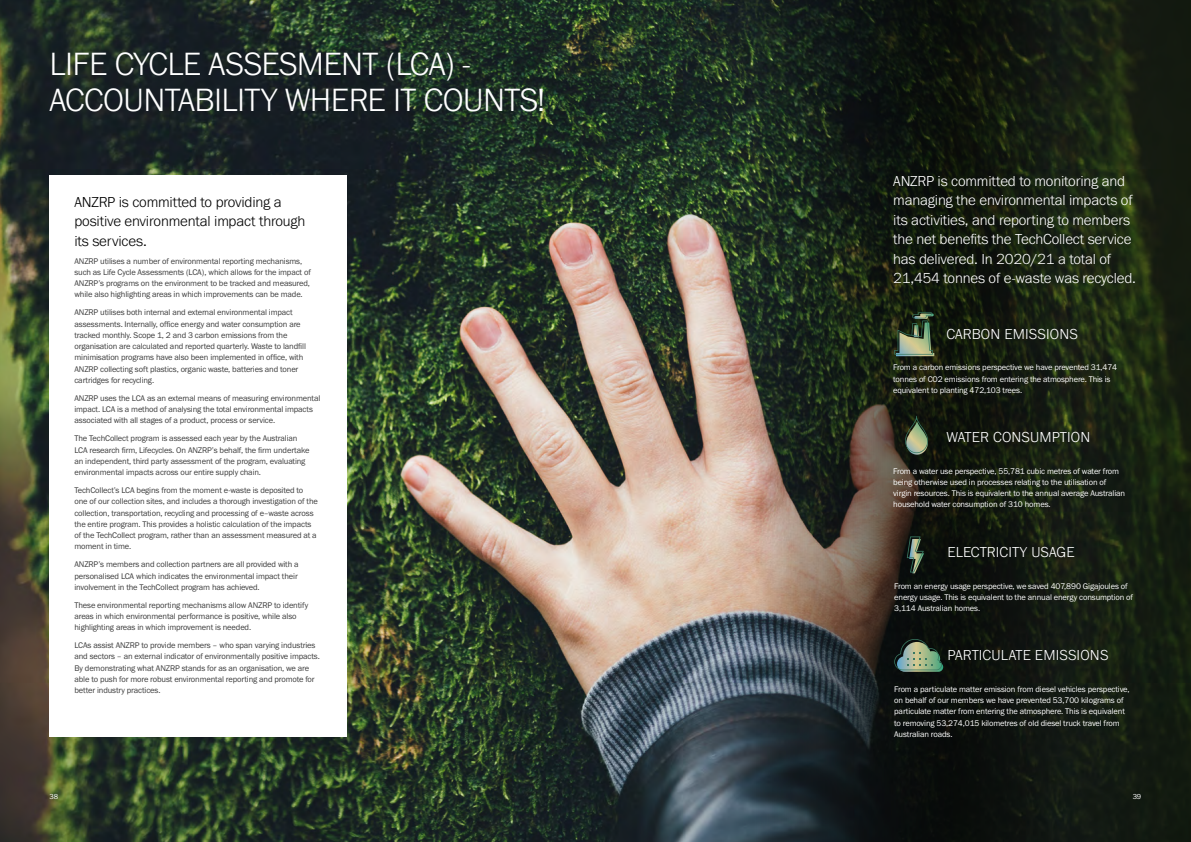
<style>
.page{position:relative;width:1191px;height:842px;background:#fff}
.page>*{position:absolute;margin:0;border:0;box-sizing:border-box;transform-origin:0 0}
.t1{font:300 33.4px/35.6px "Franklin Gothic URW";letter-spacing:-.015em;color:#fff}
.t2{font:300 15px/19.5px "Franklin Gothic URW";letter-spacing:-.01em;color:#fff}
.t3{font:300 15px/19.5px "Franklin Gothic URW";letter-spacing:-.01em;color:#000}
.t4{font:300 15px "Franklin Gothic URW";letter-spacing:.01em;color:#fff}
.t5{font:8.5px/11.3px "Franklin Gothic URW Boo";letter-spacing:-.015em;color:#3c3c3c}
.t6{font:8.5px/11.3px "Franklin Gothic URW Boo";letter-spacing:-.015em;color:#fff}
.t7{font:7.5px "Franklin Gothic URW Boo";color:#fff}
</style>
<div class="page">
<img style="left:0;top:0;width:754px;height:842px">
<svg style="left:754px;top:0;width:437px;height:842px;background:#1d2419"></svg>
<div style="left:50px;top:176px;width:297px;height:561px;background:#fff"></div>
<svg style="left:894px;top:312px;width:40px;height:44px;background:#5b6b50"></svg>
<svg style="left:905px;top:416px;width:23px;height:39px"></svg>
<svg style="left:906px;top:536px;width:18px;height:37px"></svg>
<svg style="left:894px;top:639px;width:49px;height:33px;background:#637963"></svg>
<h1 class="t1" style="left:50px;top:45px;width:497px">LIFE CYCLE ASSESMENT (LCA) -<br>ACCOUNTABILITY WHERE IT COUNTS!</h1>
<h2 class="t3" style="left:74px;top:192px;width:232px">ANZRP is committed to providing a positive environmental impact through its services.</h2>
<p class="t5" style="left:74px;top:255px;width:238px">ANZRP utilises a number of environmental reporting mechanisms, such as Life Cycle Assessments (LCA), which allows for the impact of ANZRP’s programs on the environment to be tracked and measured, while also highlighting areas in which improvements can be made.</p>
<p class="t5" style="left:74px;top:307px;width:233px">ANZRP utilises both internal and external environmental impact assessments. Internally, office energy and water consumption are tracked monthly. Scope 1, 2 and 3 carbon emissions from the organisation are calculated and reported quarterly. Waste to landfill minimisation programs have also been implemented in office, with ANZRP collecting soft plastics, organic waste, batteries and toner cartridges for recycling.</p>
<p class="t5" style="left:74px;top:392px;width:247px">ANZRP uses the LCA as an external means of measuring environmental impact. LCA is a method of analysing the total environmental impacts associated with all stages of a product, process or service.</p>
<p class="t5" style="left:74px;top:433px;width:237px">The TechCollect program is assessed each year by the Australian LCA research firm, Lifecycles. On ANZRP’s behalf, the firm undertake an independent, third party assessment of the program, evaluating environmental impacts across our entire supply chain.</p>
<p class="t5" style="left:74px;top:484px;width:245px">TechCollect’s LCA begins from the moment e-waste is deposited to one of our collection sites, and includes a thorough investigation of the collection, transportation, recycling and processing of e–waste across the entire program. This provides a holistic calculation of the impacts of the TechCollect program, rather than an assessment measured at a moment in time.</p>
<p class="t5" style="left:74px;top:559px;width:226px;text-align:justify">ANZRP’s members and collection partners are all provided with a personalised LCA which indicates the environmental impact their involvement in the TechCollect program has achieved.</p>
<p class="t5" style="left:74px;top:599px;width:235px">These environmental reporting mechanisms allow ANZRP to identify areas in which environmental performance is positive, while also highlighting areas in which improvement is needed.</p>
<p class="t5" style="left:74px;top:639px;width:247px">LCAs assist ANZRP to provide members – who span varying industries and sectors – an external indicator of environmentally positive impacts.<br>By demonstrating what ANZRP stands for as an organisation, we are able to push for more robust environmental reporting and promote for better industry practices.</p>
<h2 class="t2" style="left:893px;top:171px;width:244px">ANZRP is committed to monitoring and managing the environmental impacts of its activities, and reporting to members the net benefits the TechCollect service has delivered. In 2020/21 a total of 21,454 tonnes of e-waste was recycled.</h2>
<h2 class="t4" style="left:946px;top:325px;width:133px">CARBON EMISSIONS</h2>
<p class="t6" style="left:893px;top:362px;width:225px">From a carbon emissions perspective we have prevented 31,474 tonnes of CO2 emissions from entering the atmosphere. This is equivalent to planting 472,103 trees.</p>
<h2 class="t4" style="left:946px;top:428px;width:145px">WATER CONSUMPTION</h2>
<p class="t6" style="left:893px;top:465px;width:233px">From a water use perspective, 55,781 cubic metres of water from being otherwise used in processes relating to the utilisation of virgin resources. This is equivalent to the annual average Australian household water consumption of 310 homes.</p>
<h2 class="t4" style="left:947px;top:543px;width:129px">ELECTRICITY USAGE</h2>
<p class="t6" style="left:894px;top:580px;width:240px">From an energy usage perspective, we saved 407,890 Gigajoules of energy usage. This is equivalent to the annual energy consumption of<br>3,114 Australian homes.</p>
<h2 class="t4" style="left:947px;top:646px;width:162px">PARTICULATE EMISSIONS</h2>
<p class="t6" style="left:894px;top:683px;width:237px">From a particulate matter emission from diesel vehicles perspective, on behalf of our members we have prevented 53,700 kilograms of particulate matter from entering the atmosphere. This is equivalent to removing 53,274,015 kilometres of old diesel truck travel from Australian roads.</p>
<p class="t7" style="left:50px;top:792px;width:10px">38</p>
<p class="t7" style="left:1132px;top:792px;width:10px">39</p>
</div>
